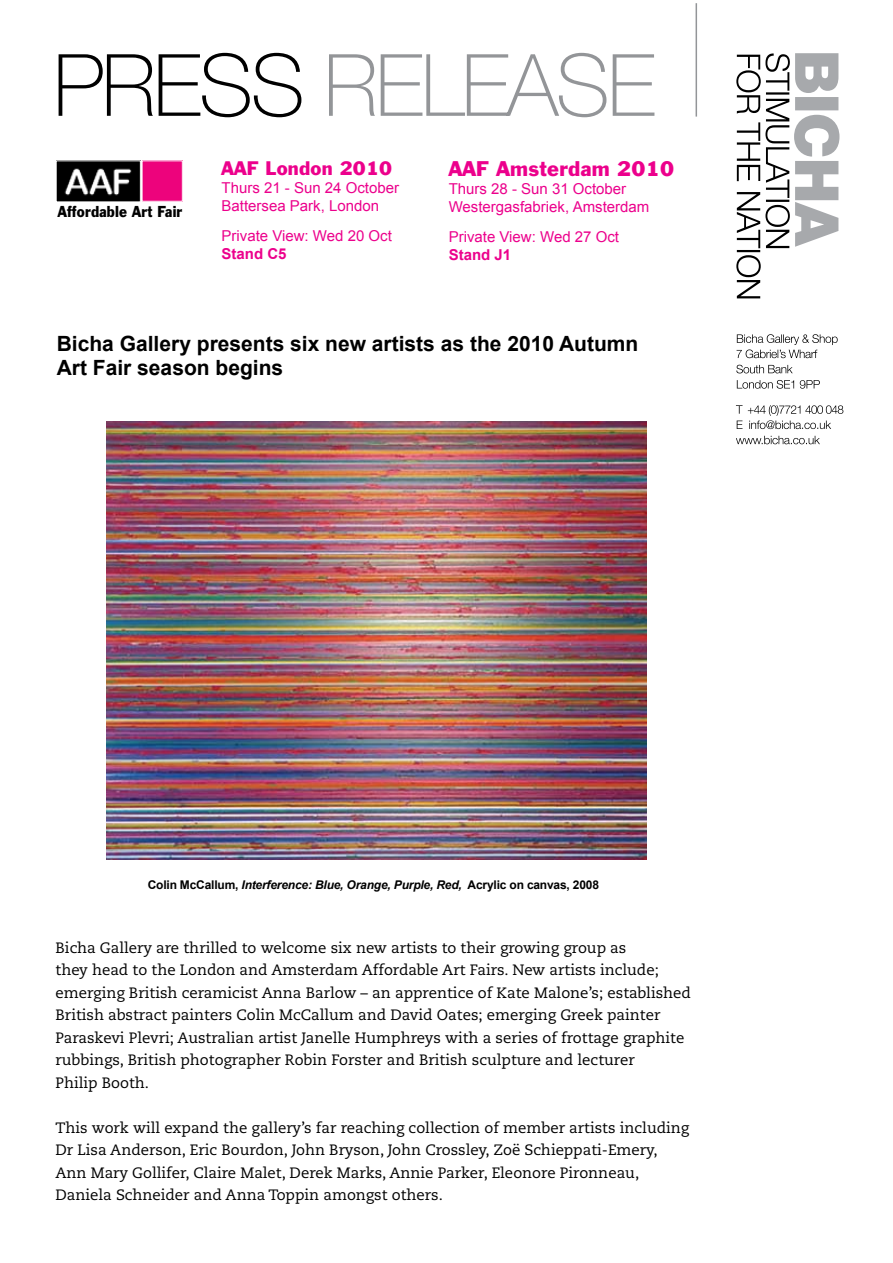
<style>
.page{position:relative;width:893px;height:1263px;background:#fff}
.page>*{position:absolute;margin:0;border:0;box-sizing:border-box;transform-origin:0 0}
.t1{font:700 21px/24px "Arial";color:#000}
.t2{font:19.5px "Franklin Gothic BT";letter-spacing:.015em;color:#ec008c}
.t3{font:18px "Franklin Gothic BT";letter-spacing:.015em;color:#ec008c}
.t4{font:15px/22.5px "Caecilia LT Std";color:#000}
.t5{font:15px/18px "Arial";color:#ec008c}
.t6{font:700 15px "Arial";color:#ec008c}
.t7{font:14.55px "Franklin Gothic BT";letter-spacing:.015em;color:#000;scale:.9 1}
.t8{font:italic 700 12px "Arial";letter-spacing:-.015em;color:#000}
.s1{font-style:normal}
</style>
<div class="page">
<svg style="left:329px;top:53px;width:325px;height:64px"></svg>
<svg style="left:59px;top:53px;width:242px;height:64px"></svg>
<svg style="left:736px;top:436px;width:84px;height:8px"></svg>
<svg style="left:736px;top:405px;width:107px;height:24px"></svg>
<svg style="left:737px;top:380px;width:83px;height:9px"></svg>
<svg style="left:736px;top:365px;width:57px;height:8px"></svg>
<svg style="left:737px;top:334px;width:101px;height:24px"></svg>
<svg style="left:736px;top:53px;width:103px;height:245px"></svg>
<hr style="left:696px;top:3px;width:1px;height:114px;background:#939598">
<img style="left:144px;top:162px;width:37px;height:38px">
<div style="left:142px;top:160px;width:41px;height:42px;border:1px solid #fff"></div>
<img style="left:58px;top:162px;width:81px;height:38px">
<img style="left:107px;top:421px;width:539px;height:438px">
<p class="t7" style="left:58px;top:202px;width:140px">Affordable Art Fair</p>
<p class="t3" style="left:221px;top:157px;width:172px">AAF London 2010</p>
<p class="t5" style="left:221px;top:178px;width:179px">Thurs 21 - Sun 24 October<br>Battersea Park, London</p>
<p class="t5" style="left:221px;top:227px;width:172px">Private View: Wed 20 Oct</p>
<p class="t6" style="left:221px;top:244px;width:67px">Stand C5</p>
<h2 class="t2" style="left:449px;top:157px;width:227px">AAF Amsterdam 2010</h2>
<p class="t5" style="left:449px;top:180px;width:202px">Thurs 28 - Sun 31 October<br>Westergasfabriek, Amsterdam</p>
<p class="t5" style="left:449px;top:228px;width:172px">Private View: Wed 27 Oct</p>
<p class="t6" style="left:449px;top:245px;width:64px">Stand J1</p>
<h1 class="t1" style="left:57px;top:333px;width:583px">Bicha Gallery presents six new artists as the 2010 Autumn<br>Art Fair season begins</h1>
<p class="t8" style="left:148px;top:877px;width:453px"><span class="s1">Colin McCallum,</span> Interference: Blue, Orange, Purple, Red, <span class="s1">Acrylic on canvas, 2008</span></p>
<p class="t4" style="left:56px;top:936px;width:637px">Bicha Gallery are thrilled to welcome six new artists to their growing group as<br>they head to the London and Amsterdam Affordable Art Fairs. New artists include; emerging British ceramicist Anna Barlow – an apprentice of Kate Malone’s; established British abstract painters Colin McCallum and David Oates; emerging Greek painter Paraskevi Plevri; Australian artist Janelle Humphreys with a series of frottage graphite rubbings, British photographer Robin Forster and British sculpture and lecturer<br>Philip Booth.</p>
<p class="t4" style="left:56px;top:1116px;width:635px">This work will expand the gallery’s far reaching collection of member artists including Dr Lisa Anderson, Eric Bourdon, John Bryson, John Crossley, Zoë Schieppati-Emery, Ann Mary Gollifer, Claire Malet, Derek Marks, Annie Parker, Eleonore Pironneau, Daniela Schneider and Anna Toppin amongst others.</p>
</div>
